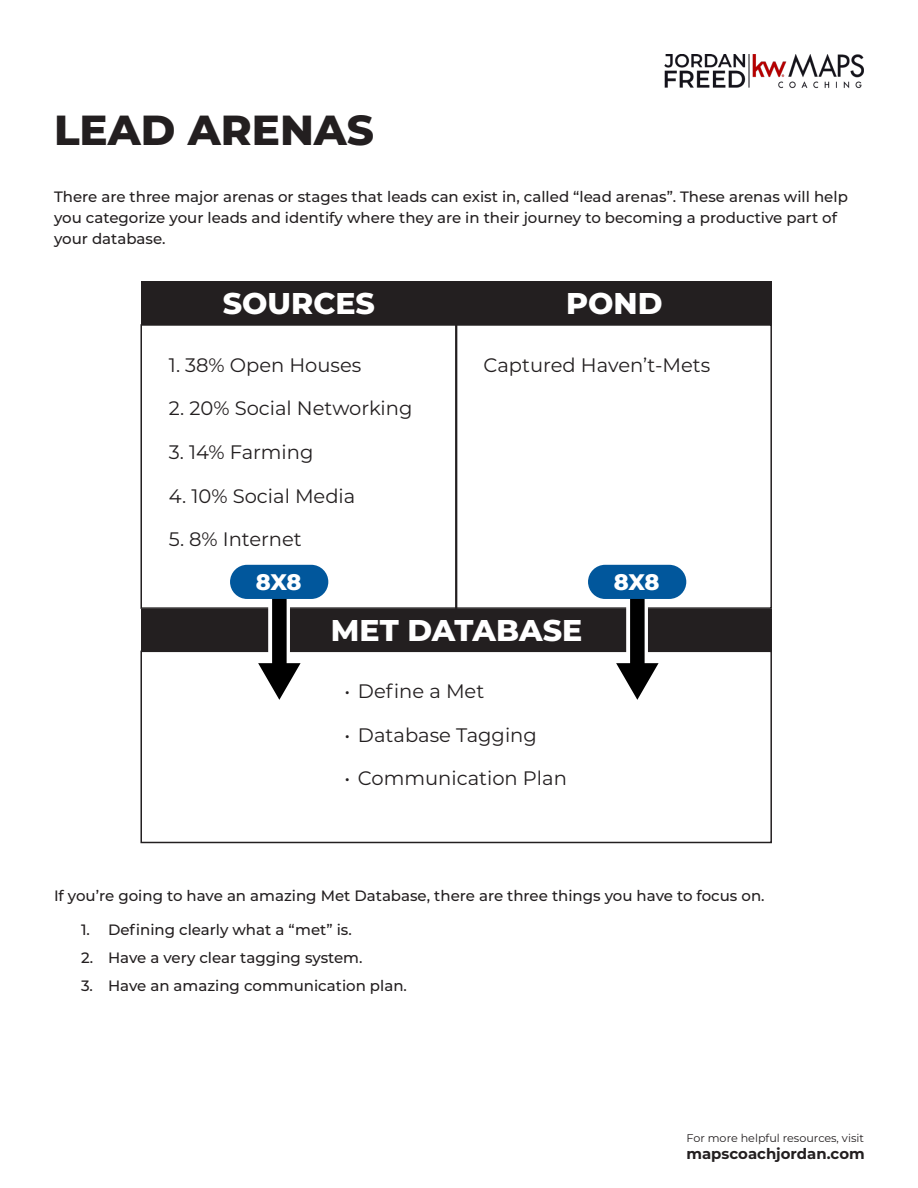
<style>
.page{position:relative;width:918px;height:1188px;background:#fff}
.page>*{position:absolute;margin:0;border:0;box-sizing:border-box;transform-origin:0 0}
.headline{font:800 42px "Montserrat";color:#231f20}
.headline-2{font:800 30px "Montserrat";color:#fff}
.headline-3{font:800 22.5px "Montserrat";letter-spacing:-.025em;color:#fff}
.table_text{font:19.5px "Montserrat";color:#231f20}
.t1{font:500 15px/21px "Montserrat";color:#231f20}
.t2{font:700 14.85px "Montserrat";color:#231f20}
.t3{font:11.1px "Montserrat";color:#231f20}
</style>
<div class="page">
<div style="left:140px;top:324px;width:317px;height:285px;border:2px solid #231f20"></div>
<img style="left:664px;top:54px;width:200px;height:34px">
<div style="left:141px;top:282px;width:316px;height:43px;background:#231f20"></div>
<div style="left:455px;top:324px;width:317px;height:285px;border:2px solid #231f20"></div>
<div style="left:140px;top:651px;width:632px;height:192px;border:2px solid #231f20"></div>
<div style="left:457px;top:282px;width:315px;height:43px;background:#231f20"></div>
<div style="left:141px;top:609px;width:631px;height:42px;background:#231f20"></div>
<svg style="left:252px;top:599px;width:55px;height:101px"></svg>
<div style="left:230px;top:565px;width:98px;height:34px;background:#01579c;border-radius:17px"></div>
<svg style="left:610px;top:599px;width:55px;height:101px"></svg>
<div style="left:588px;top:565px;width:98px;height:34px;background:#01579c;border-radius:17px"></div>
<p class="headline" style="left:54px;top:100px;width:322px">LEAD ARENAS</p>
<p class="t1" style="left:54px;top:186px;width:795px">There are three major arenas or stages that leads can exist in, called “lead arenas”. These arenas will help you categorize your leads and identify where they are in their journey to becoming a productive part of your database.</p>
<p class="headline-2" style="left:223px;top:281px;width:154px">SOURCES</p>
<p class="table_text" style="left:169px;top:351px;width:194px">1. 38% Open Houses</p>
<p class="table_text" style="left:169px;top:395px;width:245px">2. 20% Social Networking</p>
<p class="table_text" style="left:169px;top:439px;width:146px">3. 14% Farming</p>
<p class="table_text" style="left:169px;top:482px;width:188px">4. 10% Social Media</p>
<p class="table_text" style="left:169px;top:526px;width:134px">5. 8% Internet</p>
<p class="headline-2" style="left:566px;top:281px;width:98px">POND</p>
<p class="table_text" style="left:484px;top:351px;width:228px">Captured Haven’t-Mets</p>
<p class="headline-3" style="left:256px;top:565px;width:47px">8X8</p>
<p class="headline-3" style="left:614px;top:565px;width:47px">8X8</p>
<p class="headline-2" style="left:331px;top:608px;width:253px">MET DATABASE</p>
<p class="table_text" style="left:344px;top:678px;width:141px">• Define a Met</p>
<p class="table_text" style="left:344px;top:721px;width:194px">• Database Tagging</p>
<p class="table_text" style="left:344px;top:765px;width:224px">• Communication Plan</p>
<p class="t1" style="left:54px;top:884px;width:712px">If you’re going to have an amazing Met Database, there are three things you have to focus on.</p>
<p class="t1" style="left:81px;top:919px;width:272px">1. Defining clearly what a “met” is.</p>
<p class="t1" style="left:81px;top:947px;width:283px">2. Have a very clear tagging system.</p>
<p class="t1" style="left:81px;top:974px;width:327px">3. Have an amazing communication plan.</p>
<p class="t3" style="left:687px;top:1131px;width:179px">For more helpful resources, visit</p>
<p class="t2" style="left:687px;top:1143px;width:180px">mapscoachjordan.com</p>
</div>
